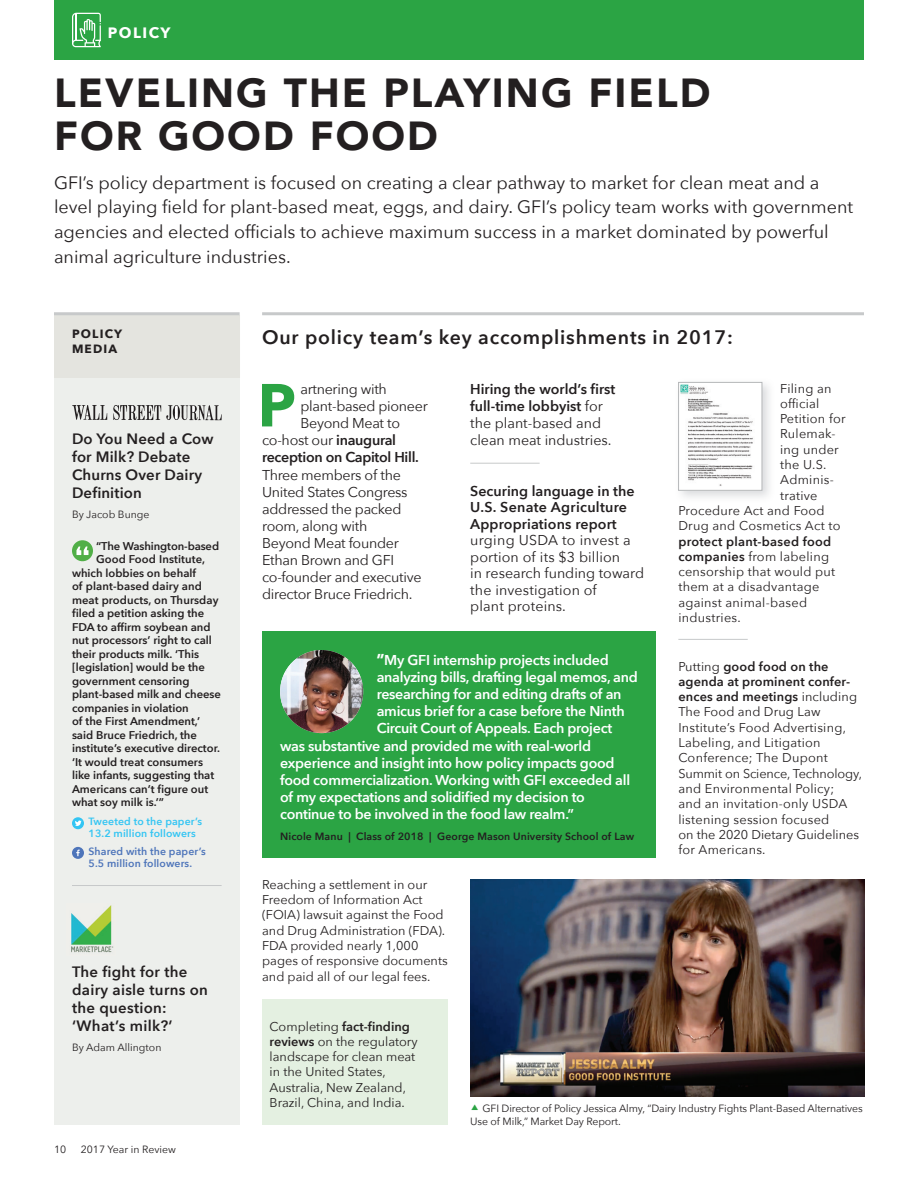
<style>
.page{position:relative;width:918px;height:1188px;background:#fff}
.page>*{position:absolute;margin:0;border:0;box-sizing:border-box;transform-origin:0 0}
.t1{font:700 60px "Avenir Next";color:#2ba444}
.t2{font:900 40.5px/43.5px "Avenir";letter-spacing:.05em;color:#231f20}
.t3{font:600 19.5px "Avenir Next";letter-spacing:.04em;color:#231f20}
.t4{font:18px/24.8px "Avenir Next";color:#231f20}
.t5{font:600 15px/18px "Avenir Next";letter-spacing:.01em;color:#231f20}
.t6{font:700 15px "Avenir Next";letter-spacing:.1em;color:#fff}
.t7{font:600 14.25px "Avenir Next";letter-spacing:-.02em;color:#fff}
.t8{font:14.25px/17.1px "Avenir Next";letter-spacing:-.02em;color:#231f20}
.t9{font:600 14.25px/16.5px "Avenir Next";color:#231f20}
.t10{font:14.25px/16.5px "Avenir Next";letter-spacing:.01em;color:#231f20}
.t11{font:600 14.25px "Avenir Next";letter-spacing:-.02em;color:#231f20}
.t12{font:14.25px "Avenir Next";color:#231f20}
.t13{font:12.75px/15.3px "Avenir Next";letter-spacing:.02em;color:#231f20}
.t14{font:12.75px/15.3px "Avenir Next";color:#231f20}
.t15{font:700 12px/15px "Avenir Next";letter-spacing:.1em;color:#231f20}
.t16{font:600 11.25px "Avenir Next";color:#231f20}
.t17{font:10.5px/12.8px "Avenir Next";letter-spacing:-.01em;color:#231f20}
.t18{font:600 10.5px "Avenir Next";letter-spacing:.01em;color:#231f20}
.t19{font:600 10.5px/12.6px "Avenir Next";letter-spacing:.01em;color:#4e75ba}
.t20{font:600 10.5px/12.6px "Avenir Next";letter-spacing:.01em;color:#34c5f3}
.s1{font-weight:600}
.s2{font-weight:400}
.s3{font-family:"Avenir";font-weight:900;font-size:15.75px}
</style>
<div class="page">
<img style="left:470px;top:879px;width:394px;height:217px">
<hr style="left:262px;top:312px;width:602px;height:3px;background:#c7c9ca">
<div style="left:262px;top:1000px;width:186px;height:125px;background:#e4f0e1"></div>
<div style="left:54px;top:0;width:810px;height:60px;background:#2ba444"></div>
<svg style="left:72px;top:13px;width:29px;height:34px"></svg>
<div style="left:262px;top:631px;width:394px;height:227px;background:#2ba444"></div>
<img style="left:280px;top:650px;width:83px;height:83px;border-radius:42px">
<hr style="left:470px;top:463px;width:70px;height:1px;background:#c7c9ca">
<hr style="left:678px;top:639px;width:70px;height:1px;background:#c7c9ca">
<img style="left:681px;top:381px;width:89px;height:117px">
<img style="left:680px;top:384px;width:80px;height:105px">
<div style="left:678px;top:382px;width:84px;height:109px;border:1px solid #b5b7b9"></div>
<div style="left:54px;top:315px;width:186px;height:810px;background:#edefec"></div>
<div style="left:54px;top:315px;width:186px;height:62px;background:#e4e4df"></div>
<hr style="left:54px;top:312px;width:186px;height:3px;background:#c7c9ca">
<hr style="left:72px;top:885px;width:150px;height:1px;background:#c7c9ca">
<img style="left:71px;top:905px;width:43px;height:48px">
<svg style="left:72px;top:847px;width:12px;height:12px"></svg>
<svg style="left:76px;top:850px;width:4px;height:6px"></svg>
<div style="left:72px;top:817px;width:12px;height:12px;background:#34c5f3;border-radius:50%"></div>
<svg style="left:75px;top:820px;width:7px;height:6px"></svg>
<svg style="left:113px;top:405px;width:109px;height:15px"></svg>
<svg style="left:72px;top:405px;width:35px;height:15px"></svg>
<div style="left:72px;top:540px;width:21px;height:21px;background:#51af47;border-radius:50%"></div>
<svg style="left:76px;top:546px;width:13px;height:9px"></svg>
<p class="t6" style="left:108px;top:19px;width:64px">POLICY</p>
<h2 class="t2" style="left:54px;top:70px;width:658px">LEVELING THE PLAYING FIELD<br>FOR GOOD FOOD</h2>
<p class="t4" style="left:54px;top:169px;width:801px">GFI’s policy department is focused on creating a clear pathway to market for clean meat and a level playing field for plant-based meat, eggs, and dairy. GFI’s policy team works with government agencies and elected officials to achieve maximum success in a market dominated by powerful animal agriculture industries.</p>
<p class="t15" style="left:72px;top:326px;width:52px">POLICY<br>MEDIA</p>
<p class="t5" style="left:72px;top:429px;width:143px">Do You Need a Cow for Milk? Debate<br>Churns Over Dairy<br>Definition</p>
<p class="t17" style="left:72px;top:508px;width:79px">By Jacob Bunge</p>
<p class="t16" style="left:96px;top:536px;width:125px">“The Washington-based</p>
<p class="t16" style="left:96px;top:550px;width:111px">Good Food Institute,</p>
<p class="t16" style="left:72px;top:563px;width:126px">which lobbies on behalf</p>
<p class="t16" style="left:72px;top:577px;width:132px">of plant-based dairy and</p>
<p class="t16" style="left:72px;top:590px;width:148px">meat products, on Thursday</p>
<p class="t16" style="left:72px;top:604px;width:134px">filed a petition asking the</p>
<p class="t16" style="left:72px;top:617px;width:140px">FDA to affirm soybean and</p>
<p class="t16" style="left:72px;top:631px;width:141px">nut processors’ right to call</p>
<p class="t16" style="left:72px;top:644px;width:129px">their products milk. ‘This</p>
<p class="t16" style="left:72px;top:658px;width:134px">[legislation] would be the</p>
<p class="t16" style="left:72px;top:671px;width:119px">government censoring</p>
<p class="t16" style="left:72px;top:685px;width:151px">plant-based milk and cheese</p>
<p class="t16" style="left:72px;top:698px;width:118px">companies in violation</p>
<p class="t16" style="left:72px;top:712px;width:130px">of the First Amendment,’</p>
<p class="t16" style="left:72px;top:725px;width:126px">said Bruce Friedrich, the</p>
<p class="t16" style="left:72px;top:739px;width:150px">institute’s executive director.</p>
<p class="t16" style="left:72px;top:752px;width:133px">‘It would treat consumers</p>
<p class="t16" style="left:72px;top:766px;width:144px">like infants, suggesting that</p>
<p class="t16" style="left:72px;top:779px;width:138px">Americans can’t figure out</p>
<p class="t16" style="left:72px;top:793px;width:94px">what soy milk is.’”</p>
<p class="t20" style="left:88px;top:815px;width:115px">Tweeted to the paper’s<br>13.2 million followers</p>
<p class="t19" style="left:88px;top:844px;width:119px">Shared with the paper’s<br>5.5 million followers.</p>
<p class="t5" style="left:72px;top:962px;width:138px">The fight for the dairy aisle turns on the question: ‘What’s milk?’</p>
<p class="t17" style="left:72px;top:1040px;width:91px">By Adam Allington</p>
<p class="t17" style="left:54px;top:1142px;width:14px">10</p>
<p class="t17" style="left:81px;top:1142px;width:97px">2017 Year in Review</p>
<h3 class="t3" style="left:262px;top:320px;width:472px">Our policy team’s key accomplishments in 2017:</h3>
<p class="t8" style="left:301px;top:380px;width:88px">artnering with</p>
<p class="t8" style="left:301px;top:397px;width:129px">plant-based pioneer</p>
<p class="t8" style="left:301px;top:414px;width:101px">Beyond Meat to</p>
<p class="t8" style="left:262px;top:431px;width:135px">co-host our <span class="s1">inaugural</span></p>
<p class="t11" style="left:262px;top:445px;width:158px">reception on Capitol Hill.</p>
<p class="t8" style="left:262px;top:465px;width:161px">Three members of the<br>United States Congress addressed the packed room, along with<br>Beyond Meat founder<br>Ethan Brown and GFI co-founder and executive director Bruce Friedrich.</p>
<h1 class="t1" style="left:258px;top:353px;width:40px">P</h1>
<p class="t9" style="left:470px;top:380px;width:147px;line-height:17.1px">Hiring the world’s first full-time lobbyist <span class="s2">for the plant-based and</span></p>
<p class="t12" style="left:470px;top:428px;width:143px">clean meat industries.</p>
<p class="t9" style="left:470px;top:482px;width:166px">Securing language in the<br>U.S. Senate Agriculture<br>Appropriations report</p>
<p class="t10" style="left:470px;top:531px;width:175px">urging USDA to invest a portion of its $3 billion<br>in research funding toward the investigation of<br>plant proteins.</p>
<p class="t7" style="left:376px;top:648px;width:234px"><span class="s3">”</span>My GFI internship projects included</p>
<p class="t7" style="left:377px;top:665px;width:263px">analyzing bills, drafting legal memos, and</p>
<p class="t7" style="left:377px;top:682px;width:246px">researching for and editing drafts of an</p>
<p class="t7" style="left:377px;top:699px;width:249px">amicus brief for a case before the Ninth</p>
<p class="t7" style="left:377px;top:716px;width:237px">Circuit Court of Appeals. Each project</p>
<p class="t7" style="left:280px;top:733px;width:312px">was substantive and provided me with real-world</p>
<p class="t7" style="left:280px;top:750px;width:336px">experience and insight into how policy impacts good</p>
<p class="t7" style="left:280px;top:768px;width:352px">food commercialization. Working with GFI exceeded all</p>
<p class="t7" style="left:280px;top:785px;width:306px">of my expectations and solidified my decision to</p>
<p class="t7" style="left:280px;top:802px;width:296px">continue to be involved in the food law realm.”</p>
<p class="t18" style="left:280px;top:827px;width:356px">Nicole Manu | Class of 2018 | George Mason University School of Law</p>
<p class="t13" style="left:780px;top:380px;width:53px">Filing an</p>
<p class="t14" style="left:780px;top:395px;width:41px">official</p>
<p class="t13" style="left:780px;top:410px;width:67px">Petition for</p>
<p class="t13" style="left:780px;top:426px;width:57px">Rulemak-</p>
<p class="t13" style="left:780px;top:441px;width:60px">ing under</p>
<p class="t14" style="left:780px;top:456px;width:48px">the U.S.</p>
<p class="t13" style="left:780px;top:472px;width:55px">Adminis-</p>
<p class="t13" style="left:780px;top:487px;width:39px">trative</p>
<p class="t13" style="left:678px;top:502px;width:148px">Procedure Act and Food</p>
<p class="t13" style="left:678px;top:518px;width:164px">Drug and Cosmetics Act to</p>
<p class="t13" style="left:678px;top:533px;width:158px"><span class="s1">protect plant-based food companies</span> from labeling censorship that would put them at a disadvantage against animal-based industries.</p>
<p class="t13" style="left:678px;top:658px;width:185px">Putting <span class="s1">good food on the agenda at prominent confer&shy;ences and meetings</span> including<br>The Food and Drug Law<br>Institute’s Food Advertising,<br>Labeling, and Litigation<br>Conference; The Dupont<br>Summit on Science, Technology, and Environmental Policy;<br>and an invitation-only USDA listening session focused<br>on the 2020 Dietary Guidelines for Americans.</p>
<p class="t14" style="left:262px;top:876px;width:187px">Reaching a settlement in our<br>Freedom of Information Act (FOIA) lawsuit against the Food and Drug Administration (FDA).<br>FDA provided nearly 1,000 pages of responsive documents and paid all of our legal fees.</p>
<p class="t14" style="left:270px;top:1018px;width:150px">Completing <span class="s1">fact-finding reviews</span> on the regulatory landscape for clean meat in the United States,<br>Australia, New Zealand,<br>Brazil, China, and India.</p>
<p class="t17" style="left:470px;top:1102px;width:394px;text-indent:12px">GFI Director of Policy Jessica Almy, “Dairy Industry Fights Plant-Based Alternatives<br>Use of Milk,” Market Day Report.</p>
</div>
